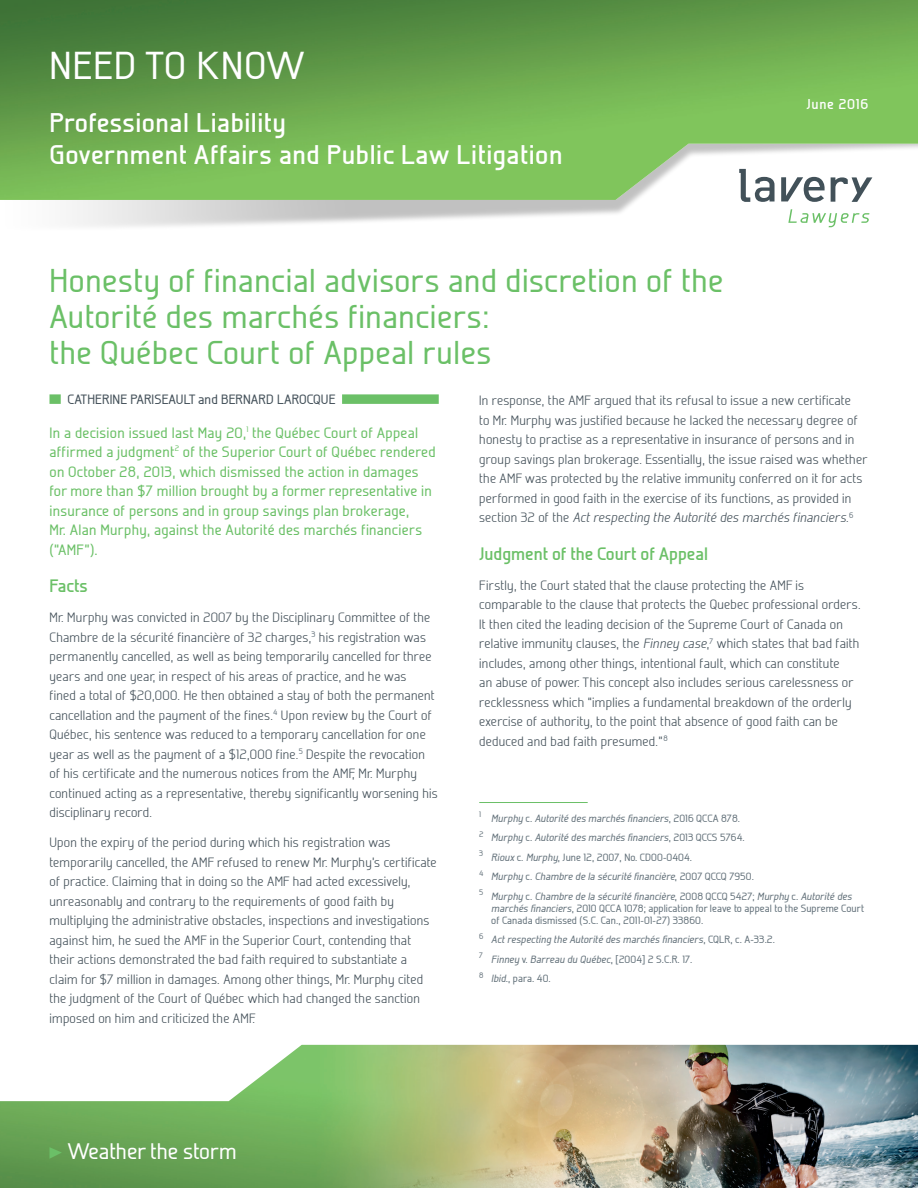
<style>
.page{position:relative;width:918px;height:1188px;background:#fff}
.page>*{position:absolute;margin:0;border:0;box-sizing:border-box;transform-origin:0 0}
.t1{font:500 38.85px "Galette";letter-spacing:.03em;color:#fff}
.TITRE{font:500 33px/36px "Galette";letter-spacing:.02em;color:#6bc067}
.t2{font:700 27px/31.5px "Galette";letter-spacing:.02em;color:#fff}
.t3{font:500 22.5px "Galette";color:#fff}
.SOUS_TITRE{font:700 18px "Galette";color:#6bc067}
.SOUS_TITRE-2{font:500 15px/19.5px "Galette";letter-spacing:.02em;color:#6bc067}
.t4{font:700 14.25px "Galette";letter-spacing:.05em;color:#fff}
.TEXTE_COURANT{font:300 13.5px/19.5px "Galette";letter-spacing:.02em;color:#424f58}
.AUTEUR{font:500 13.5px "Galette";letter-spacing:.01em;color:#424f58}
.FOOTNOTE{font:500 10.5px/12px "Galette";letter-spacing:.01em;color:#63717a}
.FOOTNOTE-2{font:italic 500 10.5px "Galette";letter-spacing:.01em;color:#63717a}
.FOOTNOTE_1ere{font:italic 500 10.5px "Galette";letter-spacing:.01em;color:#63717a}
.s1{font-style:italic}
.s2{font-style:normal}
</style>
<div class="page">
<img style="left:0;top:0;width:918px;height:200px">
<svg style="left:788px;top:209px;width:81px;height:18px"></svg>
<svg style="left:739px;top:169px;width:133px;height:33px"></svg>
<div style="left:50px;top:394px;width:389px;height:10px;background:#6bc067"></div>
<div style="left:61px;top:393px;width:281px;height:12px;background:#fff"></div>
<hr style="left:479px;top:802px;width:109px;height:1px;background:#6bc067">
<img style="left:0;top:1045px;width:918px;height:143px">
<svg style="left:50px;top:1147px;width:12px;height:12px"></svg>
<h1 class="t1" style="left:50px;top:41px;width:257px">NEED TO KNOW</h1>
<h3 class="t2" style="left:50px;top:106px;width:515px">Professional Liability<br>Government Affairs and Public Law Litigation</h3>
<p class="t4" style="left:807px;top:95px;width:63px">June 2016</p>
<p class="TITRE" style="left:50px;top:262px;width:675px">Honesty of financial advisors and discretion of the<br>Autorité des marchés financiers:<br>the Québec Court of Appeal rules</p>
<p class="AUTEUR" style="left:68px;top:391px;width:269px">CATHERINE PARISEAULT and BERNARD LAROCQUE</p>
<p class="SOUS_TITRE-2" style="left:50px;top:422px;width:388px">In a decision issued last May 20,<sup>1</sup> the Québec Court of Appeal affirmed a judgment<sup>2</sup> of the Superior Court of Québec rendered on October 28, 2013, which dismissed the action in damages for more than $7 million brought by a former representative in insurance of persons and in group savings plan brokerage,<br>Mr. Alan Murphy, against the Autorité des marchés financiers (“AMF”).</p>
<p class="SOUS_TITRE" style="left:50px;top:575px;width:40px">Facts</p>
<p class="TEXTE_COURANT" style="left:50px;top:608px;width:390px">Mr. Murphy was convicted in 2007 by the Disciplinary Committee of the Chambre de la sécurité financière of 32 charges,<sup>3</sup> his registration was permanently cancelled, as well as being temporarily cancelled for three years and one year, in respect of his areas of practice, and he was<br>fined a total of $20,000. He then obtained a stay of both the permanent cancellation and the payment of the fines.<sup>4</sup> Upon review by the Court of Québec, his sentence was reduced to a temporary cancellation for one year as well as the payment of a $12,000 fine.<sup>5</sup> Despite the revocation of his certificate and the numerous notices from the AMF, Mr. Murphy continued acting as a representative, thereby significantly worsening his disciplinary record.</p>
<p class="TEXTE_COURANT" style="left:50px;top:833px;width:389px">Upon the expiry of the period during which his registration was temporarily cancelled, the AMF refused to renew Mr. Murphy’s certificate of practice. Claiming that in doing so the AMF had acted excessively, unreasonably and contrary to the requirements of good faith by multiplying the administrative obstacles, inspections and investigations against him, he sued the AMF in the Superior Court, contending that their actions demonstrated the bad faith required to substantiate a claim for $7 million in damages. Among other things, Mr. Murphy cited the judgment of the Court of Québec which had changed the sanction imposed on him and criticized the AMF.</p>
<p class="TEXTE_COURANT" style="left:479px;top:391px;width:390px">In response, the AMF argued that its refusal to issue a new certificate<br>to Mr. Murphy was justified because he lacked the necessary degree of honesty to practise as a representative in insurance of persons and in group savings plan brokerage. Essentially, the issue raised was whether the AMF was protected by the relative immunity conferred on it for acts performed in good faith in the exercise of its functions, as provided in section 32 of the <span class="s1">Act respecting the Autorité des marchés financiers</span>.<sup>6</sup></p>
<p class="SOUS_TITRE" style="left:479px;top:542px;width:230px">Judgment of the Court of Appeal</p>
<p class="TEXTE_COURANT" style="left:479px;top:575px;width:383px">Firstly, the Court stated that the clause protecting the AMF is comparable to the clause that protects the Quebec professional orders.<br>It then cited the leading decision of the Supreme Court of Canada on relative immunity clauses, the <span class="s1">Finney case</span>,<sup>7</sup> which states that bad faith includes, among other things, intentional fault, which can constitute<br>an abuse of power. This concept also includes serious carelessness or recklessness which “implies a fundamental breakdown of the orderly exercise of authority, to the point that absence of good faith can be deduced and bad faith presumed.”<sup>8</sup></p>
<p class="FOOTNOTE_1ere" style="left:479px;top:812px;width:262px"><sup>1</sup> Murphy <span class="s2">c.</span> Autorité des marchés financiers<span class="s2">, 2016 QCCA 878.</span></p>
<p class="FOOTNOTE-2" style="left:479px;top:831px;width:267px"><sup>2</sup> Murphy <span class="s2">c.</span> Autorité des marchés financiers<span class="s2">, 2013 QCCS 5764.</span></p>
<p class="FOOTNOTE" style="left:479px;top:851px;width:214px"><sup>3</sup> <span class="s1">Rioux</span> c. <span class="s1">Murphy</span>, June 12, 2007, No. CD00-0404.</p>
<p class="FOOTNOTE-2" style="left:479px;top:870px;width:276px"><sup>4</sup> Murphy <span class="s2">c.</span> Chambre de la sécurité financière<span class="s2">, 2007 QCCQ 7950.</span></p>
<p class="FOOTNOTE" style="left:491px;top:890px;width:374px;text-indent:-12px"><sup>5</sup> <span class="s1">Murphy</span> c. <span class="s1">Chambre de la sécurité financière</span>, 2008 QCCQ 5427; <span class="s1">Murphy</span> c. <span class="s1">Autorité des marchés financiers</span>, 2010 QCCA 1078; application for leave to appeal to the Supreme Court of Canada dismissed (S.C. Can., 2011-01-27) 33860.</p>
<p class="FOOTNOTE-2" style="left:479px;top:933px;width:297px"><sup>6</sup> Act respecting the Autorité des marchés financiers<span class="s2">, CQLR, c. A-33.2.</span></p>
<p class="FOOTNOTE-2" style="left:479px;top:953px;width:215px"><sup>7</sup> Finney <span class="s2">v.</span> Barreau du Québec<span class="s2">, [2004] 2 S.C.R. 17.</span></p>
<p class="FOOTNOTE" style="left:479px;top:972px;width:73px"><sup>8</sup> <span class="s1">Ibid.</span>, para. 40.</p>
<h3 class="t3" style="left:68px;top:1137px;width:171px">Weather the storm</h3>
</div>
